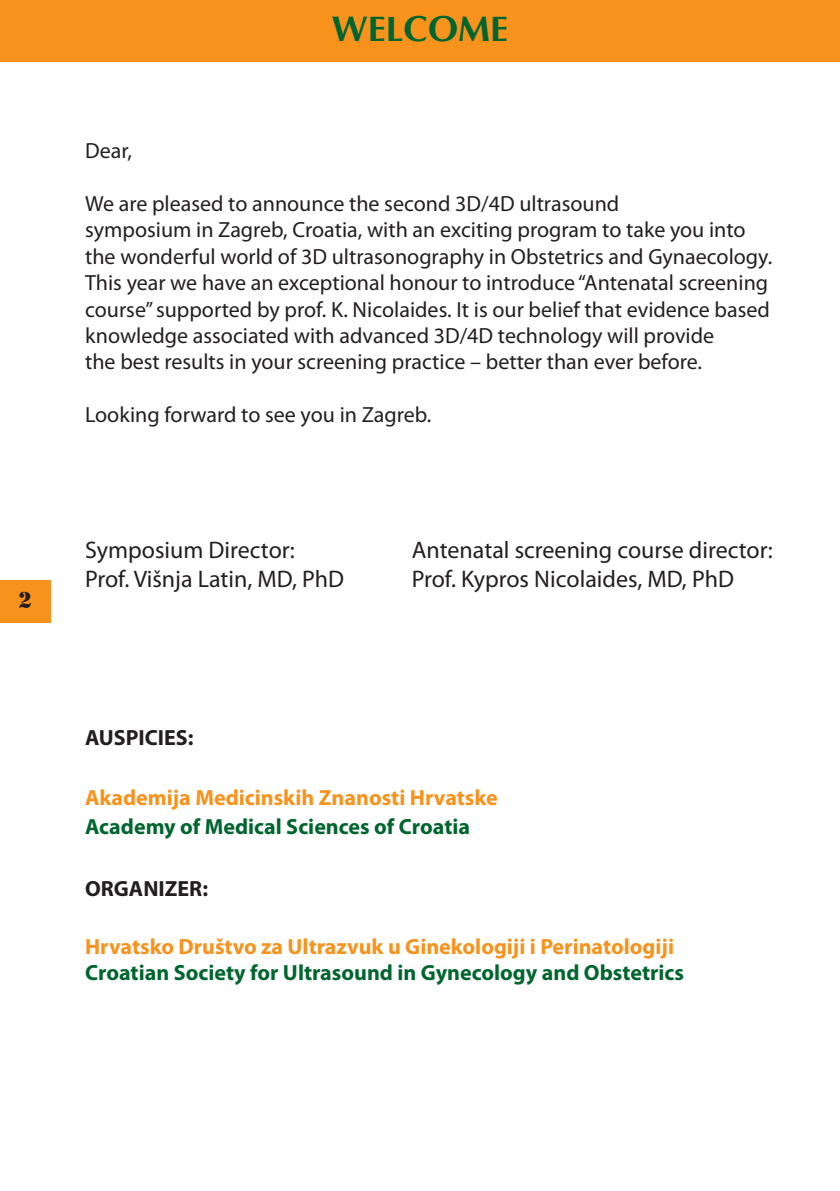
<style>
.page{position:relative;width:840px;height:1191px;background:#fff}
.page>*{position:absolute;margin:0;border:0;box-sizing:border-box;transform-origin:0 0}
.t1{font:36px "Optima Bold L";color:#00652e}
.t2{font:24px/28.8px "Myriad Pro";color:#231f20}
.t3{font:24px "Stencil";color:#231f20}
.t4{font:22px/26.4px "Myriad Pro";color:#231f20}
.t5{font:700 22px "Myriad Pro";color:#f7931d}
.t6{font:700 22px "Myriad Pro";color:#00652e}
.t7{font:700 22px "Myriad Pro";color:#231f20}
</style>
<div class="page">
<div style="left:0;top:580px;width:50px;height:43px;background:#f7931d"></div>
<div style="left:0;top:0;width:839px;height:62px;background:#f7931d"></div>
<p class="t3" style="left:19px;top:591px;width:15px">2</p>
<h1 class="t1" style="left:332px;top:7px;width:178px">WELCOME</h1>
<p class="t4" style="left:85px;top:139px;width:48px">Dear,</p>
<p class="t4" style="left:85px;top:192px;width:688px">We are pleased to announce the second 3D/4D ultrasound<br>symposium in Zagreb, Croatia, with an exciting program to take you into the wonderful world of 3D ultrasonography in Obstetrics and Gynaecology.<br>This year we have an exceptional honour to introduce “Antenatal screening course” supported by prof. K. Nicolaides. It is our belief that evidence based knowledge associated with advanced 3D/4D technology will provide<br>the best results in your screening practice – better than ever before.</p>
<p class="t4" style="left:85px;top:403px;width:347px">Looking forward to see you in Zagreb.</p>
<p class="t2" style="left:85px;top:538px;width:260px">Symposium Director:<br>Prof. Višnja Latin, MD, PhD</p>
<p class="t7" style="left:85px;top:729px;width:110px">AUSPICIES:</p>
<p class="t2" style="left:411px;top:538px;width:362px">Antenatal screening course director:<br>Prof. Kypros Nicolaides, MD, PhD</p>
<p class="t5" style="left:85px;top:789px;width:414px">Akademija Medicinskih Znanosti Hrvatske</p>
<p class="t6" style="left:85px;top:818px;width:386px">Academy of Medical Sciences of Croatia</p>
<p class="t7" style="left:85px;top:879px;width:124px">ORGANIZER:</p>
<p class="t5" style="left:85px;top:937px;width:590px">Hrvatsko Društvo za Ultrazvuk u Ginekologiji i Perinatologiji</p>
<p class="t6" style="left:85px;top:964px;width:600px">Croatian Society for Ultrasound in Gynecology and Obstetrics</p>
</div>
